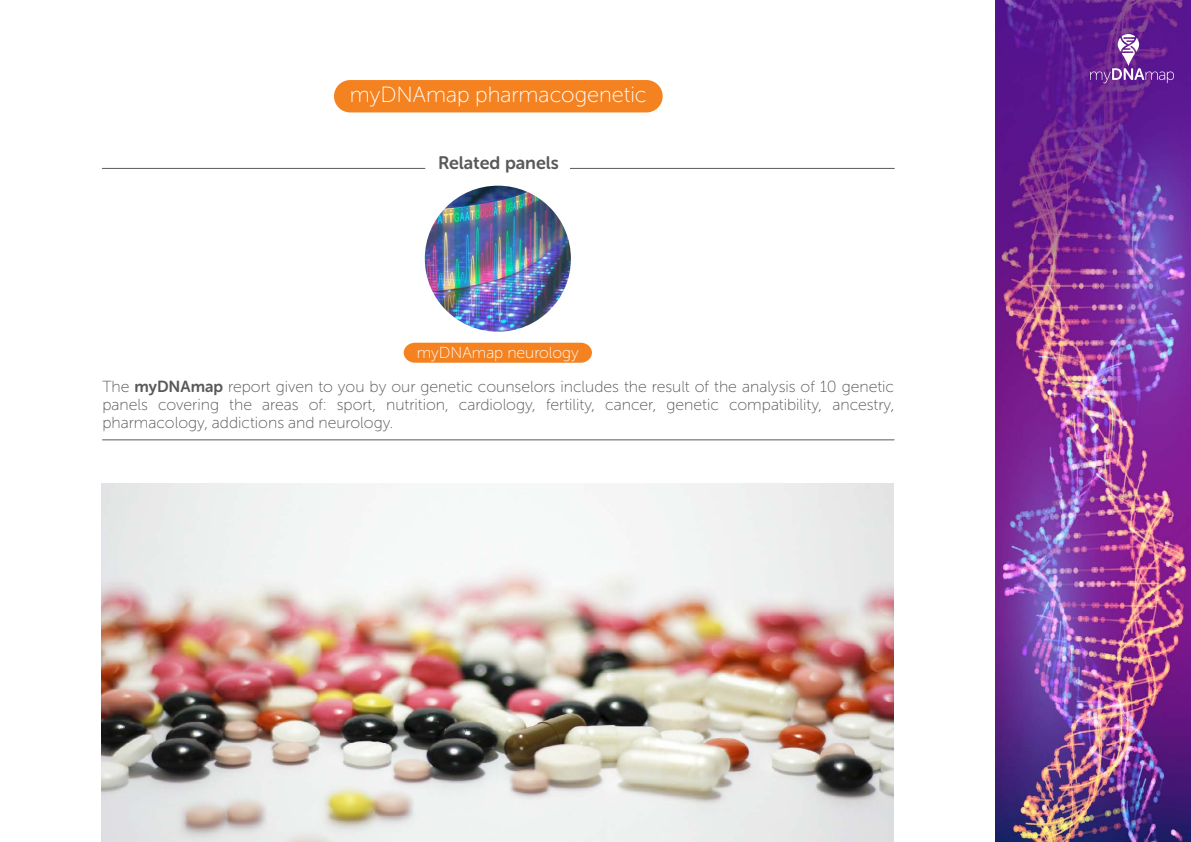
<style>
.page{position:relative;width:1191px;height:842px;background:#fff}
.page>*{position:absolute;margin:0;border:0;box-sizing:border-box;transform-origin:0 0}
.t1{font:22px "Museo Sans Rounded 100";color:#fff}
.t2{font:18px "Museo Sans Rounded 700";color:#58595b}
.t3{font:16px/18px "Museo Sans Rounded 100";color:#58595b;text-align:justify}
.t4{font:16px "Museo Sans Rounded 100";color:#fff}
.s1{font-family:"Museo Sans Rounded 700"}
</style>
<div class="page">
<img style="left:995px;top:0;width:196px;height:842px">
<svg style="left:1090px;top:34px;width:84px;height:49px;background:#783b9f"></svg>
<div style="left:334px;top:80px;width:328px;height:32px;background:#f58220;border-radius:16px"></div>
<img style="left:102px;top:484px;width:791px;height:358px">
<hr style="left:102px;top:439px;width:792px;height:1px;background:#58595b">
<img style="left:425px;top:186px;width:146px;height:146px;border-radius:73px">
<svg style="left:404px;top:343px;width:188px;height:20px;background:#f58628"></svg>
<hr style="left:102px;top:168px;width:323px;height:1px;background:#58595b">
<hr style="left:570px;top:168px;width:324px;height:1px;background:#58595b">
<h1 class="t1" style="left:350px;top:83px;width:298px">myDNAmap pharmacogenetic</h1>
<p class="t2" style="left:438px;top:153px;width:122px">Related panels</p>
<p class="t4" style="left:417px;top:344px;width:163px">myDNAmap neurology</p>
<p class="t3" style="left:102px;top:377px;width:793px">The <span class="s1">myDNAmap</span> report given to you by our genetic counselors includes the result of the analysis of 10 genetic panels covering the areas of: sport, nutrition, cardiology, fertility, cancer, genetic compatibility, ancestry, pharmacology, addictions and neurology.</p>
</div>
